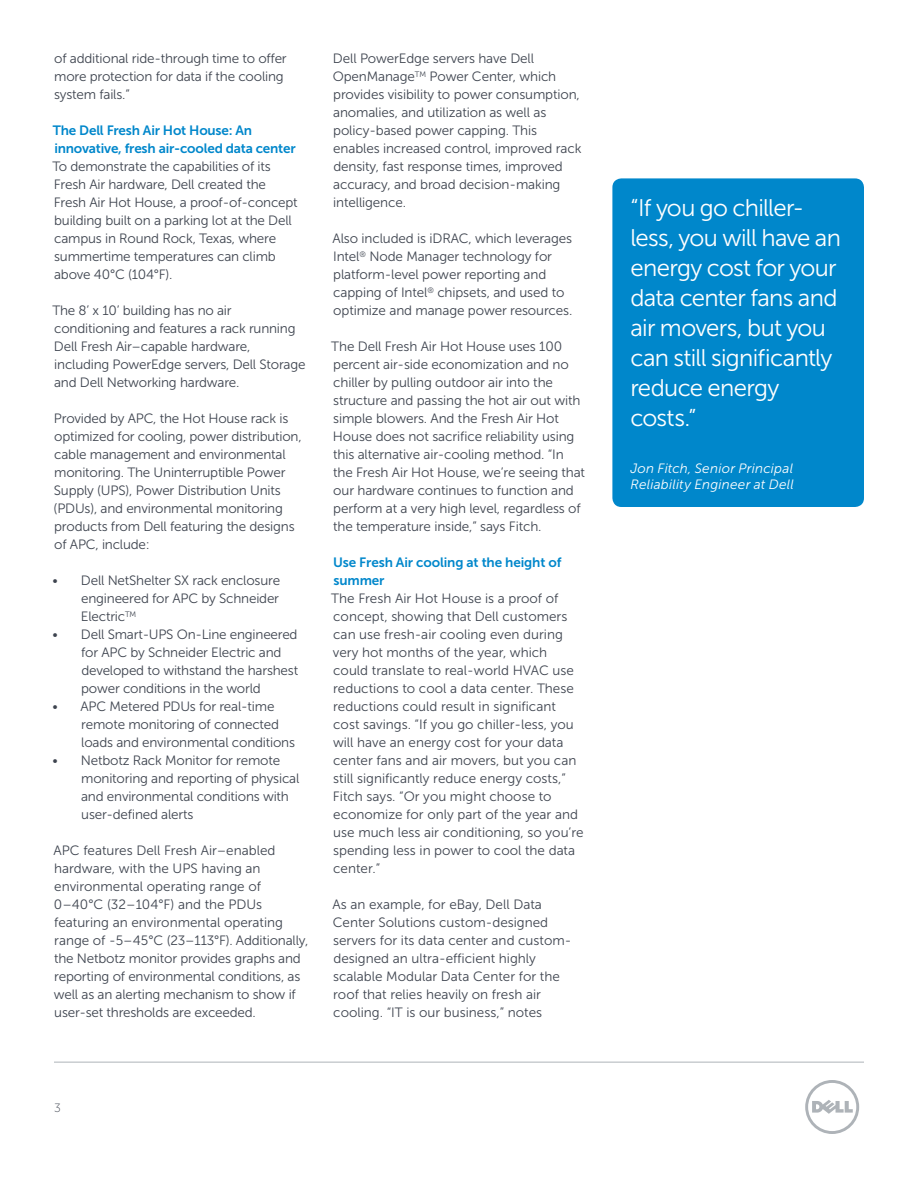
<style>
.page{position:relative;width:918px;height:1188px;background:#fff}
.page>*{position:absolute;margin:0;border:0;box-sizing:border-box;transform-origin:0 0}
.t1{font:24px/30px "Museo Sans For Dell 300";letter-spacing:-.03em;color:#fff}
.t2{font:13.5px/18px "Museo Sans For Dell 300";letter-spacing:-.01em;color:#3e444f}
.t3{font:13.5px/18px "Museo Sans For Dell 700";letter-spacing:-.015em;color:#0087cb}
.t4{font:italic 13.5px/16.5px "Museo Sans For Dell 300";letter-spacing:.015em;color:#fff}
.t5{font:12px "Museo Sans For Dell 100";color:#3e444f}
</style>
<div class="page">
<hr style="left:54px;top:1062px;width:810px;height:1px;background:#aeb3b8">
<svg style="left:805px;top:1080px;width:54px;height:54px"></svg>
<div style="left:612px;top:178px;width:252px;height:329px;background:#0087cb;border-radius:9px"></div>
<p class="t2" style="left:54px;top:49px;width:234px">of additional ride-through time to offer more protection for data if the cooling system fails.”</p>
<p class="t3" style="left:53px;top:121px;width:244px">The Dell Fresh Air Hot House: An innovative, fresh air-cooled data center</p>
<p class="t2" style="left:52px;top:157px;width:247px">To demonstrate the capabilities of its Fresh Air hardware, Dell created the Fresh Air Hot House, a proof-of-concept building built on a parking lot at the Dell campus in Round Rock, Texas, where summertime temperatures can climb above 40°C (104°F).</p>
<p class="t2" style="left:52px;top:301px;width:255px">The 8’ x 10’ building has no air conditioning and features a rack running Dell Fresh Air–capable hardware, including PowerEdge servers, Dell Storage and Dell Networking hardware.</p>
<p class="t2" style="left:54px;top:409px;width:250px">Provided by APC, the Hot House rack is optimized for cooling, power distribution, cable management and environmental monitoring. The Uninterruptible Power Supply (UPS), Power Distribution Units (PDUs), and environmental monitoring products from Dell featuring the designs of APC, include:</p>
<p class="t2" style="left:81px;top:571px;width:201px;text-align:justify;text-indent:-28px">• Dell NetShelter SX rack enclosure engineered for APC by Schneider Electric<sup>TM</sup></p>
<p class="t2" style="left:81px;top:625px;width:219px;text-indent:-29px">• Dell Smart-UPS On-Line engineered for APC by Schneider Electric and developed to withstand the harshest power conditions in the world</p>
<p class="t2" style="left:81px;top:697px;width:215px;text-indent:-29px">• APC Metered PDUs for real-time remote monitoring of connected loads and environmental conditions</p>
<p class="t2" style="left:81px;top:751px;width:220px;text-indent:-29px">• Netbotz Rack Monitor for remote monitoring and reporting of physical and environmental conditions with user-defined alerts</p>
<p class="t2" style="left:54px;top:841px;width:256px">APC features Dell Fresh Air–enabled hardware, with the UPS having an environmental operating range of 0–40°C (32–104°F) and the PDUs featuring an environmental operating range of -5–45°C (23–113°F). Additionally, the Netbotz monitor provides graphs and reporting of environmental conditions, as well as an alerting mechanism to show if user-set thresholds are exceeded.</p>
<p class="t2" style="left:333px;top:49px;width:250px">Dell PowerEdge servers have Dell OpenManage<sup>TM</sup> Power Center, which provides visibility to power consumption, anomalies, and utilization as well as policy-based power capping. This enables increased control, improved rack density, fast response times, improved accuracy, and broad decision-making intelligence.</p>
<p class="t2" style="left:333px;top:229px;width:241px">Also included is iDRAC, which leverages Intel<sup>®</sup> Node Manager technology for platform-level power reporting and capping of Intel<sup>®</sup> chipsets, and used to optimize and manage power resources.</p>
<p class="t2" style="left:331px;top:337px;width:255px">The Dell Fresh Air Hot House uses 100 percent air-side economization and no chiller by pulling outdoor air into the structure and passing the hot air out with simple blowers. And the Fresh Air Hot House does not sacrifice reliability using this alternative air-cooling method. “In the Fresh Air Hot House, we’re seeing that our hardware continues to function and perform at a very high level, regardless of the temperature inside,” says Fitch.</p>
<p class="t3" style="left:333px;top:553px;width:230px">Use Fresh Air cooling at the height of summer</p>
<p class="t2" style="left:331px;top:589px;width:254px">The Fresh Air Hot House is a proof of concept, showing that Dell customers can use fresh-air cooling even during very hot months of the year, which could translate to real-world HVAC use reductions to cool a data center. These reductions could result in significant cost savings. “If you go chiller-less, you will have an energy cost for your data center fans and air movers, but you can still significantly reduce energy costs,” Fitch says. “Or you might choose to economize for only part of the year and use much less air conditioning, so you’re spending less in power to cool the data center.”</p>
<p class="t2" style="left:333px;top:895px;width:240px">As an example, for eBay, Dell Data Center Solutions custom-designed servers for its data center and custom&shy;designed an ultra-efficient highly scalable Modular Data Center for the roof that relies heavily on fresh air cooling. “IT is our business,” notes</p>
<p class="t5" style="left:54px;top:1101px;width:8px">3</p>
<h1 class="t1" style="left:630px;top:193px;width:212px">“If you go chiller&shy;less, you will have an energy cost for your data center fans and air movers, but you can still significantly reduce energy costs.”</h1>
<p class="t4" style="left:630px;top:460px;width:165px">Jon Fitch, Senior Principal<br>Reliability Engineer at Dell</p>
</div>
